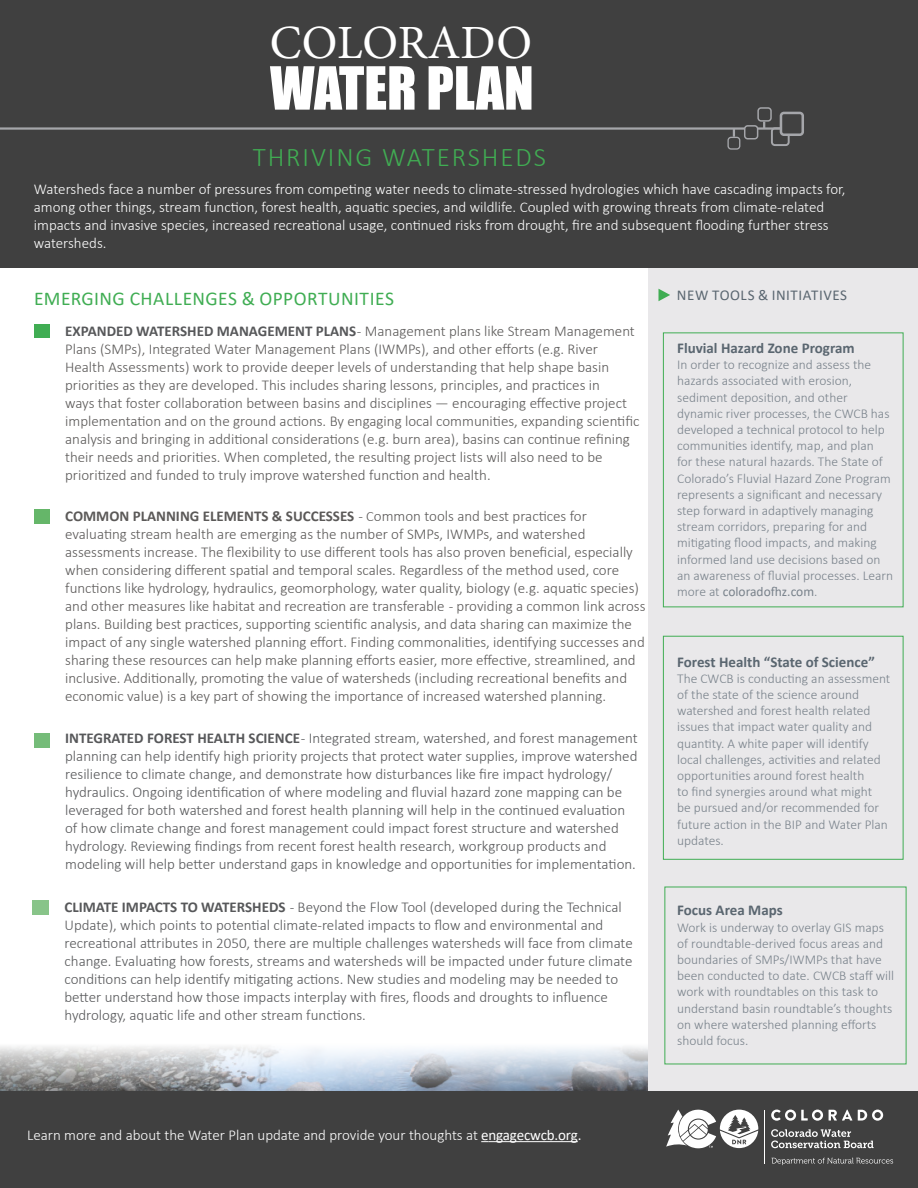
<style>
.page{position:relative;width:918px;height:1188px;background:#fff}
.page>*{position:absolute;margin:0;border:0;box-sizing:border-box;transform-origin:0 0}
.t1{font:54.9px "Impact";color:#fff}
.t2{font:47.7px "Minion Pro";color:#fff}
.t3{font:300 27px "Calibri";letter-spacing:.07em;color:#40ad53}
.Impact_ALL_CAPS_blue{font:19.5px "Calibri";letter-spacing:.025em;color:#40ad53}
.Body_Text{font:300 15px/18px "Calibri";color:#5b5958}
.Body_Text-2{font:300 15px/18px "Calibri";color:#57585a}
.Body_Text-3{font:300 15px/18px "Calibri";color:#fff}
.Intro_Text{font:300 15px "Calibri";color:#fff}
.Body_Text-4{font:700 15px "Calibri";color:#5a6670}
.Impact_ALL_CAPS_blue-2{font:15px "Calibri";letter-spacing:.035em;color:#5a6670}
.Body_Text-5{font:300 13.5px/16.2px "Calibri";color:#79828b}
.s1{font-weight:700;color:#57585a}
.s2{color:#57585a}
.s3{font-weight:700}
.s4{font-size:14.25px}
.s5{font-weight:400}
</style>
<div class="page">
<img style="left:0;top:1046px;width:648px;height:46px">
<div style="left:648px;top:204px;width:270px;height:984px;background:#e9e8ea"></div>
<div style="left:0;top:0;width:918px;height:267px;background:#404040"></div>
<hr style="left:0;top:127px;width:782px;height:3px;background:#a5a6aa">
<div style="left:757px;top:107px;width:15px;height:15px;border:2px solid #a5a6aa;border-radius:3px"></div>
<div style="left:771px;top:127px;width:19px;height:19px;border:2px solid #a5a6aa;border-radius:3px"></div>
<div style="left:727px;top:137px;width:13px;height:13px;border:1px solid #a5a6aa;border-radius:3px"></div>
<div style="left:781px;top:113px;width:22px;height:22px;background:#414141;border-radius:3px"></div>
<div style="left:780px;top:112px;width:24px;height:24px;border:3px solid #a5a6aa;border-radius:3px"></div>
<div style="left:745px;top:126px;width:13px;height:13px;background:#404040;border-radius:3px"></div>
<div style="left:744px;top:125px;width:14px;height:15px;border:2px solid #a5a6aa;border-radius:3px"></div>
<svg style="left:733px;top:130px;width:2px;height:7px"></svg>
<div style="left:32px;top:900px;width:17px;height:15px;background:#88c489"></div>
<div style="left:34px;top:325px;width:15px;height:13px;background:#40ad53"></div>
<div style="left:34px;top:510px;width:15px;height:14px;background:#65b669"></div>
<div style="left:34px;top:733px;width:15px;height:15px;background:#75bc79"></div>
<div style="left:663px;top:636px;width:240px;height:224px;border:1px solid #40ad53"></div>
<div style="left:0;top:1092px;width:918px;height:96px;background:#404040"></div>
<svg style="left:772px;top:1158px;width:121px;height:7px"></svg>
<svg style="left:771px;top:1110px;width:52px;height:11px"></svg>
<svg style="left:858px;top:1110px;width:25px;height:11px"></svg>
<svg style="left:829px;top:1110px;width:23px;height:11px"></svg>
<svg style="left:771px;top:1129px;width:103px;height:19px"></svg>
<hr style="left:765px;top:1110px;width:1px;height:54px;background:#fff">
<svg style="left:666px;top:1110px;width:92px;height:38px"></svg>
<svg style="left:659px;top:289px;width:11px;height:12px"></svg>
<hr style="left:489px;top:1141px;width:89px;height:1px;background:#fff">
<p class="t2" style="left:270px;top:11px;width:264px">COLORADO</p>
<p class="t1" style="left:270px;top:46px;width:265px">WATER PLAN</p>
<p class="t3" style="left:253px;top:140px;width:295px">THRIVING WATERSHEDS</p>
<p class="Body_Text-3" style="left:34px;top:180px;width:813px">Watersheds face a number of pressures from competing water needs to climate-stressed hydrologies which have cascading impacts for, among other things, stream function, forest health, aquatic species, and wildlife. Coupled with growing threats from climate-related impacts and invasive species, increased recreational usage, continued risks from drought, fire and subsequent flooding further stress watersheds.</p>
<p class="Impact_ALL_CAPS_blue" style="left:34px;top:285px;width:361px">EMERGING CHALLENGES &amp; OPPORTUNITIES</p>
<p class="Impact_ALL_CAPS_blue-2" style="left:677px;top:285px;width:172px">NEW TOOLS &amp; INITIATIVES</p>
<p class="Body_Text" style="left:65px;top:322px;width:576px"><span class="s1">EXPANDED WATERSHED MANAGEMENT PLANS</span> <span class="s2">-</span> Management plans like Stream Management Plans (SMPs), Integrated Water Management Plans (IWMPs), and other efforts (e.g. River Health Assessments) work to provide deeper levels of understanding that help shape basin priorities as they are developed. This includes sharing lessons, principles, and practices in<br>ways that foster collaboration between basins and disciplines — encouraging effective project implementation and on the ground actions. By engaging local communities, expanding scientific analysis and bringing in additional considerations (e.g. burn area), basins can continue refining their needs and priorities. When completed, the resulting project lists will also need to be prioritized and funded to truly improve watershed function and health.</p>
<p class="Body_Text" style="left:65px;top:507px;width:582px"><span class="s3">COMMON PLANNING ELEMENTS &amp; SUCCESSES</span> - <span class="s4">C</span>ommon tools and best practices for evaluating stream health are emerging as the number of SMPs, IWMPs, and watershed assessments increase. The flexibility to use different tools has also proven beneficial, especially when considering different spatial and temporal scales. Regardless of the method used, core functions like hydrology, hydraulics, geomorphology, water quality, biology (e.g. aquatic species) and other measures like habitat and recreation are transferable - providing a common link across plans. Building best practices, supporting scientific analysis, and data sharing can maximize the impact of any single watershed planning effort. Finding commonalities, identifying successes and sharing these resources can help make planning efforts easier, more effective, streamlined, and inclusive. Additionally, promoting the value of watersheds (including recreational benefits and economic value) is a key part of showing the importance of increased watershed planning.</p>
<p class="Body_Text-2" style="left:65px;top:729px;width:574px"><span class="s3">INTEGRATED FOREST HEALTH SCIENCE</span> - Integrated stream, watershed, and forest management planning can help identify high priority projects that protect water supplies, improve watershed resilience to climate change, and demonstrate how disturbances like fire impact hydrology/ hydraulics. Ongoing identification of where modeling and fluvial hazard zone mapping can be leveraged for both watershed and forest health planning will help in the continued evaluation of how climate change and forest management could impact forest structure and watershed hydrology. Reviewing findings from recent forest health research, workgroup products and modeling will help better understand gaps in knowledge and opportunities for implementation.</p>
<p class="Body_Text-2" style="left:64px;top:897px;width:570px"><span class="s3">CLIMATE IMPACTS TO WATERSHEDS</span> - Beyond the Flow Tool (developed during the Technical Update), which points to potential climate-related impacts to flow and environmental and recreational attributes in 2050, there are multiple challenges watersheds will face from climate change. Evaluating how forests, streams and watersheds will be impacted under future climate conditions can help identify mitigating actions. New studies and modeling may be needed to better understand how those impacts interplay with fires, floods and droughts to influence hydrology, aquatic life and other stream functions.</p>
<p class="Body_Text-4" style="left:677px;top:337px;width:179px">Fluvial Hazard Zone Program</p>
<p class="Body_Text-5" style="left:677px;top:356px;width:217px">In order to recognize and assess the hazards associated with erosion, sediment deposition, and other dynamic river processes, the CWCB has developed a technical protocol to help communities identify, map, and plan<br>for these natural hazards. The State of Colorado’s Fluvial Hazard Zone Program represents a significant and necessary step forward in adaptively managing stream corridors, preparing for and mitigating flood impacts, and making informed land use decisions based on an awareness of fluvial processes. Learn more at <span class="s5">coloradofhz.com</span>.</p>
<p class="Body_Text-4" style="left:677px;top:651px;width:199px">Forest Health “State of Science”</p>
<p class="Body_Text-5" style="left:677px;top:670px;width:215px">The CWCB is conducting an assessment of the state of the science around watershed and forest health related issues that impact water quality and quantity. A white paper will identify local challenges, activities and related opportunities around forest health<br>to find synergies around what might<br>be pursued and/or recommended for future action in the BIP and Water Plan updates.</p>
<p class="Body_Text-4" style="left:677px;top:900px;width:107px">Focus Area Maps</p>
<p class="Body_Text-5" style="left:677px;top:919px;width:219px">Work is underway to overlay GIS maps of roundtable-derived focus areas and boundaries of SMPs/IWMPs that have been conducted to date. CWCB staff will work with roundtables on this task to understand basin roundtable’s thoughts on where watershed planning efforts should focus.</p>
<p class="Intro_Text" style="left:27px;top:1126px;width:556px">Learn more and about the Water Plan update and provide your thoughts at <span class="s5">engagecwcb.org.</span></p>
</div>
